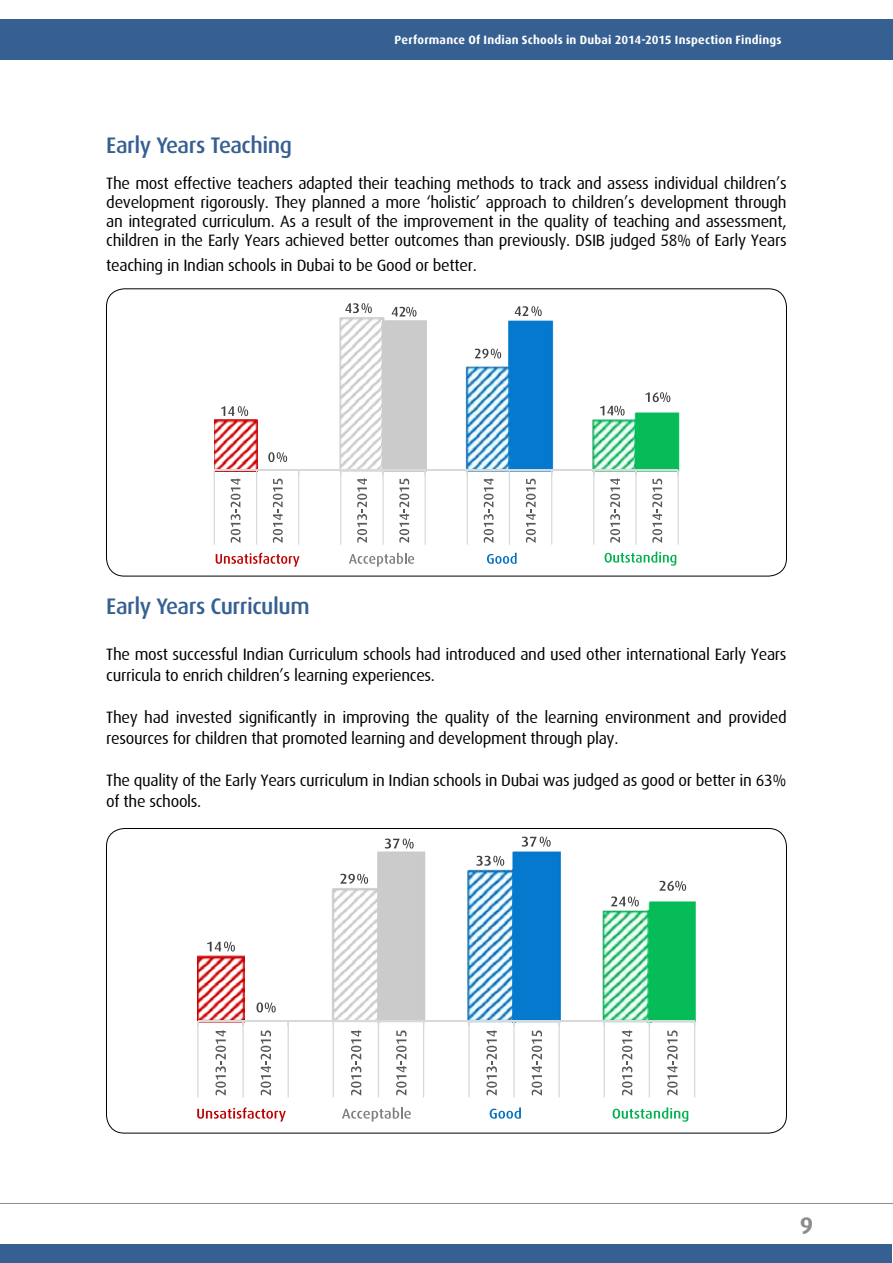
<style>
.page{position:relative;width:893px;height:1263px;background:#fff}
.page>*{position:absolute;margin:0;border:0;box-sizing:border-box;transform-origin:0 0}
.t1{font:700 24px "Dax";color:#8a8c8e}
.t2{font:500 22.5px "Dax";letter-spacing:-.02em;color:#365f92}
.t3{font:16.5px/19px "Dax";letter-spacing:-.02em;color:#000}
.t4{font:700 12px "Dax";letter-spacing:.015em;color:#fff}
</style>
<div class="page">
<div style="left:0;top:19px;width:892px;height:41px;background:#365f92"></div>
<div style="left:0;top:1245px;width:892px;height:18px;background:#365f92"></div>
<hr style="left:0;top:1203px;width:893px;height:1px;background:#8a8c8e">
<img style="left:214px;top:419px;width:44px;height:53px">
<img style="left:339px;top:317px;width:45px;height:155px">
<img style="left:466px;top:367px;width:42px;height:105px">
<div style="left:508px;top:321px;width:45px;height:151px;background:#0579cd"></div>
<img style="left:508px;top:367px;width:3px;height:105px">
<img style="left:592px;top:419px;width:43px;height:53px">
<div style="left:635px;top:412px;width:44px;height:60px;background:#05bc58"></div>
<img style="left:635px;top:419px;width:2px;height:53px">
<hr style="left:214px;top:470px;width:464px;height:1px;background:#d9d9d9">
<hr style="left:677px;top:470px;width:2px;height:75px;background:#d9d9d9">
<hr style="left:635px;top:470px;width:1px;height:75px;background:#d9d9d9">
<hr style="left:593px;top:470px;width:1px;height:75px;background:#d9d9d9">
<hr style="left:551px;top:470px;width:1px;height:75px;background:#d9d9d9">
<hr style="left:509px;top:470px;width:1px;height:75px;background:#d9d9d9">
<hr style="left:467px;top:470px;width:1px;height:75px;background:#d9d9d9">
<hr style="left:425px;top:470px;width:1px;height:75px;background:#d9d9d9">
<hr style="left:382px;top:470px;width:2px;height:75px;background:#d9d9d9">
<hr style="left:340px;top:470px;width:1px;height:75px;background:#d9d9d9">
<hr style="left:298px;top:470px;width:1px;height:75px;background:#d9d9d9">
<hr style="left:256px;top:470px;width:1px;height:75px;background:#d9d9d9">
<hr style="left:214px;top:470px;width:1px;height:75px;background:#d9d9d9">
<svg style="left:221px;top:406px;width:27px;height:10px"></svg>
<svg style="left:268px;top:452px;width:19px;height:10px"></svg>
<svg style="left:345px;top:303px;width:27px;height:10px"></svg>
<svg style="left:392px;top:307px;width:24px;height:10px"></svg>
<svg style="left:474px;top:349px;width:27px;height:9px"></svg>
<svg style="left:515px;top:306px;width:27px;height:10px"></svg>
<svg style="left:600px;top:406px;width:25px;height:9px"></svg>
<svg style="left:645px;top:392px;width:25px;height:10px"></svg>
<svg style="left:231px;top:478px;width:10px;height:65px"></svg>
<svg style="left:273px;top:479px;width:10px;height:64px"></svg>
<svg style="left:357px;top:478px;width:10px;height:65px"></svg>
<svg style="left:399px;top:479px;width:10px;height:64px"></svg>
<svg style="left:484px;top:478px;width:10px;height:65px"></svg>
<svg style="left:526px;top:479px;width:10px;height:64px"></svg>
<svg style="left:610px;top:478px;width:10px;height:65px"></svg>
<svg style="left:652px;top:479px;width:10px;height:64px"></svg>
<svg style="left:216px;top:553px;width:83px;height:14px"></svg>
<svg style="left:487px;top:553px;width:30px;height:11px"></svg>
<svg style="left:349px;top:553px;width:65px;height:14px"></svg>
<svg style="left:605px;top:552px;width:71px;height:14px"></svg>
<img style="left:198px;top:956px;width:47px;height:64px">
<img style="left:332px;top:888px;width:45px;height:132px">
<img style="left:467px;top:870px;width:45px;height:150px">
<div style="left:512px;top:851px;width:49px;height:169px;background:#0579cd"></div>
<img style="left:512px;top:870px;width:3px;height:150px">
<img style="left:603px;top:910px;width:45px;height:110px">
<div style="left:648px;top:901px;width:48px;height:121px;background:#05bc58"></div>
<img style="left:648px;top:910px;width:3px;height:110px">
<hr style="left:198px;top:1020px;width:497px;height:2px;background:#d9d9d9">
<hr style="left:694px;top:1021px;width:1px;height:76px;background:#d9d9d9">
<hr style="left:649px;top:1021px;width:1px;height:76px;background:#d9d9d9">
<hr style="left:604px;top:1021px;width:1px;height:76px;background:#d9d9d9">
<hr style="left:558px;top:1021px;width:2px;height:76px;background:#d9d9d9">
<hr style="left:513px;top:1021px;width:2px;height:76px;background:#d9d9d9">
<hr style="left:468px;top:1021px;width:2px;height:76px;background:#d9d9d9">
<hr style="left:423px;top:1021px;width:1px;height:76px;background:#d9d9d9">
<hr style="left:378px;top:1021px;width:1px;height:76px;background:#d9d9d9">
<hr style="left:333px;top:1021px;width:1px;height:76px;background:#d9d9d9">
<hr style="left:288px;top:1021px;width:1px;height:76px;background:#d9d9d9">
<hr style="left:242px;top:1021px;width:2px;height:76px;background:#d9d9d9">
<hr style="left:197px;top:1021px;width:2px;height:76px;background:#d9d9d9">
<svg style="left:207px;top:941px;width:28px;height:10px"></svg>
<svg style="left:257px;top:1002px;width:19px;height:10px"></svg>
<svg style="left:340px;top:874px;width:28px;height:10px"></svg>
<svg style="left:385px;top:838px;width:29px;height:10px"></svg>
<svg style="left:476px;top:856px;width:28px;height:10px"></svg>
<svg style="left:522px;top:837px;width:29px;height:10px"></svg>
<svg style="left:611px;top:896px;width:28px;height:10px"></svg>
<svg style="left:659px;top:881px;width:27px;height:10px"></svg>
<svg style="left:215px;top:1030px;width:11px;height:66px"></svg>
<svg style="left:261px;top:1030px;width:10px;height:66px"></svg>
<svg style="left:351px;top:1030px;width:10px;height:66px"></svg>
<svg style="left:396px;top:1030px;width:11px;height:66px"></svg>
<svg style="left:486px;top:1030px;width:11px;height:66px"></svg>
<svg style="left:532px;top:1030px;width:10px;height:66px"></svg>
<svg style="left:622px;top:1030px;width:10px;height:66px"></svg>
<svg style="left:667px;top:1030px;width:11px;height:66px"></svg>
<svg style="left:197px;top:1107px;width:89px;height:14px"></svg>
<svg style="left:490px;top:1107px;width:31px;height:12px"></svg>
<svg style="left:342px;top:1107px;width:69px;height:14px"></svg>
<svg style="left:613px;top:1107px;width:75px;height:15px"></svg>
<p class="t4" style="left:395px;top:33px;width:389px">Performance Of Indian Schools in Dubai 2014-2015 Inspection Findings</p>
<h2 class="t2" style="left:106px;top:132px;width:187px">Early Years Teaching</h2>
<p class="t3" style="left:106px;top:173px;width:682px;text-align:justify">The most effective teachers adapted their teaching methods to track and assess individual children’s development rigorously. They planned a more ‘holistic’ approach to children’s development through an integrated curriculum. As a result of the improvement in the quality of teaching and assessment, children in the Early Years achieved better outcomes than previously. DSIB judged 58% of Early Years</p>
<p class="t3" style="left:106px;top:256px;width:372px">teaching in Indian schools in Dubai to be Good or better.</p>
<h2 class="t2" style="left:106px;top:594px;width:205px">Early Years Curriculum</h2>
<p class="t3" style="left:106px;top:644px;width:682px;line-height:21px">The most successful Indian Curriculum schools had introduced and used other international Early Years curricula to enrich children’s learning experiences.</p>
<p class="t3" style="left:106px;top:707px;width:682px;line-height:21px">They had invested significantly in improving the quality of the learning environment and provided resources for children that promoted learning and development through play.</p>
<p class="t3" style="left:106px;top:770px;width:682px;line-height:21px">The quality of the Early Years curriculum in Indian schools in Dubai was judged as good or better in 63% of the schools.</p>
<h1 class="t1" style="left:800px;top:1212px;width:15px">9</h1>
</div>
